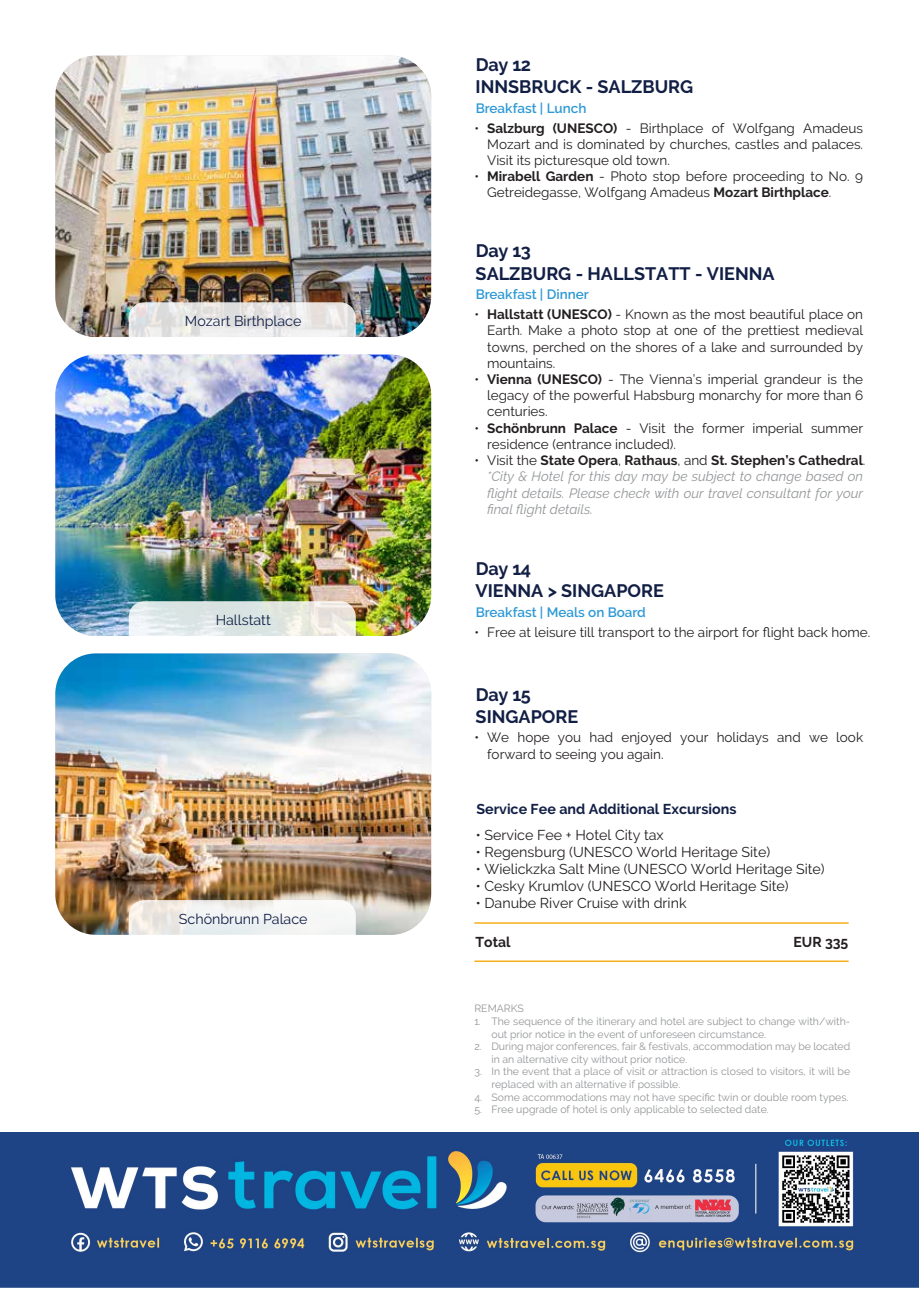
<style>
.page{position:relative;width:919px;height:1289px;background:#fff}
.page>*{position:absolute;margin:0;border:0;box-sizing:border-box;transform-origin:0 0}
.t1{font:700 18px/22.5px "Raleway";color:#121f45}
.t2{font:14.25px "Raleway";color:#231f20}
.t3{font:14.25px "Raleway";color:#121f45}
.t4{font:700 14.25px "Raleway";color:#121f45}
.t5{font:700 14.25px "Raleway";color:#231f20}
.t6{font:13.5px/16.2px "Raleway";color:#231f20;text-align:justify}
.t7{font:italic 13.5px/16.2px "Raleway";color:#939598}
.t8{font:600 13.5px "Raleway";color:#2e99d5}
.t9{font:10.5px/12.6px "Raleway";color:#939598}
.s1{font-weight:700}
.s2{font-style:normal;color:#231f20}
.s3{font-weight:700;font-style:normal;color:#231f20}
</style>
<div class="page">
<img style="left:55px;top:56px;width:376px;height:281px">
<svg style="left:129px;top:302px;width:227px;height:35px"></svg>
<img style="left:55px;top:354px;width:376px;height:282px">
<svg style="left:129px;top:601px;width:227px;height:35px;background:#e1e6e3"></svg>
<img style="left:55px;top:653px;width:376px;height:281px">
<svg style="left:129px;top:900px;width:227px;height:34px"></svg>
<hr style="left:474px;top:922px;width:374px;height:1px;background:#f7ae1a">
<hr style="left:474px;top:960px;width:374px;height:2px;background:#f7ae1a">
<img style="left:0;top:1132px;width:918px;height:155px">
<p class="t3" style="left:185px;top:312px;width:118px">Mozart Birthplace</p>
<p class="t3" style="left:216px;top:611px;width:57px">Hallstatt</p>
<p class="t3" style="left:179px;top:910px;width:130px">Schönbrunn Palace</p>
<h1 class="t1" style="left:475px;top:53px;width:219px">Day 12<br>INNSBRUCK - SALZBURG</h1>
<p class="t6" style="left:487px;top:120px;width:377px;text-indent:-13px">• <span class="s1">Salzburg (UNESCO)</span> - Birthplace of Wolfgang Amadeus Mozart and is dominated by churches, castles and palaces.<br>Visit its picturesque old town.</p>
<p class="t6" style="left:487px;top:168px;width:377px;text-indent:-13px">• <span class="s1">Mirabell Garden</span> - Photo stop before proceeding to No. 9<br>Getreidegasse, Wolfgang Amadeus <span class="s1">Mozart Birthplace</span>.</p>
<p class="t8" style="left:476px;top:100px;width:112px">Breakfast | Lunch</p>
<h1 class="t1" style="left:475px;top:240px;width:300px">Day 13<br>SALZBURG - HALLSTATT - VIENNA</h1>
<p class="t6" style="left:487px;top:306px;width:377px;text-indent:-13px">• <span class="s1">Hallstatt (UNESCO)</span> - Known as the most beautiful place on Earth. Make a photo stop at one of the prettiest medieval towns, perched on the shores of a lake and surrounded by mountains.</p>
<p class="t6" style="left:487px;top:371px;width:377px;text-indent:-13px">• <span class="s1">Vienna (UNESCO)</span> - The Vienna’s imperial grandeur is the legacy of the powerful Habsburg monarchy for more than 6 centuries.</p>
<p class="t6" style="left:487px;top:420px;width:377px;text-indent:-13px">• <span class="s1">Schönbrunn Palace</span> - Visit the former imperial summer residence (entrance included).</p>
<p class="t7" style="left:487px;top:452px;width:380px;text-indent:-13px"><span class="s2">• Visit the</span> <span class="s3">State Opera</span><span class="s2">,</span> <span class="s3">Rathaus</span><span class="s2">, and</span> <span class="s3">St. Stephen’s Cathedral</span><span class="s2">. </span>*City &amp; Hotel for this day may be subject to change based on flight details. Please check with our travel consultant for your final flight details.</p>
<p class="t8" style="left:476px;top:287px;width:115px">Breakfast | Dinner</p>
<h1 class="t1" style="left:475px;top:557px;width:190px">Day 14<br>VIENNA &gt; SINGAPORE</h1>
<p class="t6" style="left:474px;top:624px;width:397px">• Free at leisure till transport to the airport for flight back home.</p>
<p class="t8" style="left:476px;top:604px;width:172px">Breakfast | Meals on Board</p>
<h1 class="t1" style="left:475px;top:683px;width:104px">Day 15<br>SINGAPORE</h1>
<p class="t6" style="left:487px;top:729px;width:377px;text-indent:-13px">• We hope you had enjoyed your holidays and we look forward to seeing you again.</p>
<p class="t4" style="left:476px;top:801px;width:261px">Service Fee and Additional Excursions</p>
<p class="t2" style="left:475px;top:826px;width:189px">• Service Fee + Hotel City tax</p>
<p class="t2" style="left:475px;top:843px;width:296px">• Regensburg (UNESCO World Heritage Site)</p>
<p class="t2" style="left:475px;top:860px;width:350px">• Wielickzka Salt Mine (UNESCO World Heritage Site)</p>
<p class="t2" style="left:475px;top:877px;width:314px">• Cesky Krumlov (UNESCO World Heritage Site)</p>
<p class="t2" style="left:475px;top:894px;width:212px">• Danube River Cruise with drink</p>
<p class="t5" style="left:475px;top:933px;width:36px">Total</p>
<p class="t5" style="left:793px;top:933px;width:56px">EUR 335</p>
<p class="t9" style="left:474px;top:1002px;width:51px">REMARKS</p>
<p class="t9" style="left:491px;top:1014px;width:360px;text-indent:-17px">1. The sequence of the itinerary and hotel are subject to change with/with&shy;out prior notice in the event of unforeseen circumstance.</p>
<p class="t9" style="left:491px;top:1040px;width:360px;text-indent:-17px">2. During major conferences, fair &amp; festivals, accommodation may be located in an alternative city without prior notice.</p>
<p class="t9" style="left:491px;top:1065px;width:360px;text-indent:-17px">3. In the event that a place of visit or attraction is closed to visitors, it will be replaced with an alternative if possible.</p>
<p class="t9" style="left:474px;top:1090px;width:375px">4. Some accommodations may not have specific twin or double room types.</p>
<p class="t9" style="left:474px;top:1103px;width:296px">5. Free upgrade of hotel is only applicable to selected date.</p>
</div>
